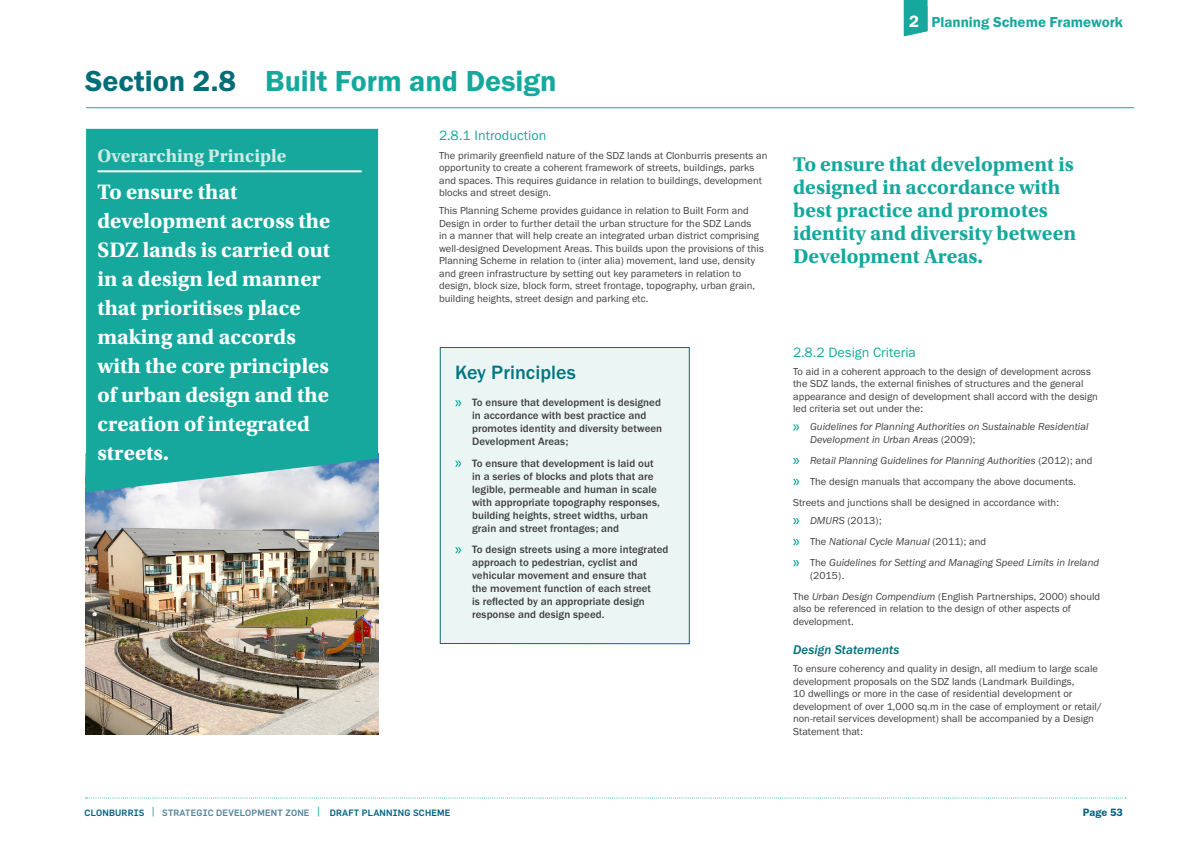
<style>
.page{position:relative;width:1191px;height:842px;background:#fff}
.page>*{position:absolute;margin:0;border:0;box-sizing:border-box;transform-origin:0 0}
._1_1_MAIN{font:30px "Franklin Gothic URW Dem";color:#16a89d}
.Overarchinh_4{font:700 22px/29px "Utopia Std";color:#fff}
.Text_pull_C2{font:700 21px/23px "Utopia Std";color:#16a89d}
.Key_objectives_heade{font:500 20px "Franklin Gothic URW";letter-spacing:.005em;color:#007681}
.overarching{font:700 19px "Utopia Std";color:#cfeae6}
.t1{font:15px "Franklin Gothic URW Dem";color:#16a89d}
._1_2_Sub{font:14px "Franklin Gothic URW Boo";letter-spacing:.005em;color:#16a89d}
.SUB_D{font:13px "Franklin Gothic URW Med Ita";letter-spacing:.005em;color:#006d77}
.Key_Bullets{font:500 11px/13px "Franklin Gothic URW";letter-spacing:.005em;color:#3e3e3f}
.t2{font:11px "Franklin Gothic URW Dem";letter-spacing:-.005em;color:#006282}
._12_pt_type{font:10.5px/12.5px "Franklin Gothic URW Boo";letter-spacing:.005em;color:#3e3e3f}
._12_pt_bullet{font:10.5px/12.5px "Franklin Gothic URW Boo Ita";letter-spacing:.005em;color:#3e3e3f}
._12_pt_bullet-2{font:10.5px "Franklin Gothic URW Boo";letter-spacing:.005em;color:#3e3e3f}
.t3{font:500 9px "Flama";letter-spacing:.02em;color:#006282}
.s1{color:#006d77}
.s2{font-size:17px;color:#fff}
.s3{font-family:"Franklin Gothic URW Boo"}
.s4{font-family:"Franklin Gothic URW Boo Ita"}
.s5{font-size:12.6px;color:#16a89d}
.s6{color:#54849f}
</style>
<div class="page">
<svg style="left:903px;top:0;width:24px;height:36px"></svg>
<svg style="left:86px;top:797px;width:1040px;height:1px"></svg>
<img style="left:86px;top:492px;width:292px;height:242px">
<hr style="left:86px;top:107px;width:1048px;height:1px;background:#16a89d">
<div style="left:86px;top:129px;width:292px;height:363px;background:#16a89d"></div>
<hr style="left:97px;top:170px;width:264px;height:2px;background:#fff">
<svg style="left:793px;top:424px;width:6px;height:6px"></svg>
<svg style="left:793px;top:458px;width:6px;height:6px"></svg>
<svg style="left:793px;top:479px;width:6px;height:6px"></svg>
<svg style="left:793px;top:518px;width:6px;height:6px"></svg>
<svg style="left:793px;top:539px;width:6px;height:6px"></svg>
<svg style="left:793px;top:560px;width:6px;height:6px"></svg>
<div style="left:440px;top:347px;width:249px;height:297px;background:#ebf5f4"></div>
<div style="left:440px;top:347px;width:249px;height:297px;border:1px solid #006d77"></div>
<svg style="left:455px;top:400px;width:6px;height:6px"></svg>
<svg style="left:455px;top:461px;width:6px;height:6px"></svg>
<svg style="left:455px;top:547px;width:6px;height:6px"></svg>
<p class="_1_1_MAIN" style="left:85px;top:62px;width:473px"><span class="s1">Section 2.8</span> Built Form and Design</p>
<p class="overarching" style="left:97px;top:145px;width:190px">Overarching Principle</p>
<p class="Overarchinh_4" style="left:97px;top:178px;width:234px">To ensure that development across the<br>SDZ lands is carried out in a design led manner that prioritises place making and accords with the core principles of urban design and the creation of integrated streets.</p>
<p class="_1_2_Sub" style="left:439px;top:127px;width:109px">2.8.1 Introduction</p>
<p class="_12_pt_type" style="left:439px;top:149px;width:330px">The primarily greenfield nature of the SDZ lands at Clonburris presents an opportunity to create a coherent framework of streets, buildings, parks and spaces. This requires guidance in relation to buildings, development blocks and street design.</p>
<p class="_12_pt_type" style="left:439px;top:204px;width:326px">This Planning Scheme provides guidance in relation to Built Form and Design in order to further detail the urban structure for the SDZ Lands<br>in a manner that will help create an integrated urban district comprising well-designed Development Areas. This builds upon the provisions of this Planning Scheme in relation to (inter alia) movement, land use, density and green infrastructure by setting out key parameters in relation to design, block size, block form, street frontage, topography, urban grain, building heights, street design and parking etc.</p>
<p class="Key_objectives_heade" style="left:455px;top:360px;width:122px">Key Principles</p>
<p class="Key_Bullets" style="left:472px;top:396px;width:192px">To ensure that development is designed in accordance with best practice and promotes identity and diversity between Development Areas;</p>
<p class="Key_Bullets" style="left:472px;top:456px;width:189px">To ensure that development is laid out in a series of blocks and plots that are legible, permeable and human in scale with appropriate topography responses, building heights, street widths, urban grain and street frontages; and</p>
<p class="Key_Bullets" style="left:472px;top:543px;width:198px">To design streets using a more integrated approach to pedestrian, cyclist and vehicular movement and ensure that<br>the movement function of each street<br>is reflected by an appropriate design response and design speed.</p>
<h3 class="t1" style="left:909px;top:13px;width:215px"><span class="s2">2</span> Planning Scheme Framework</h3>
<p class="Text_pull_C2" style="left:793px;top:153px;width:284px">To ensure that development is designed in accordance with best practice and promotes identity and diversity between<br>Development Areas.</p>
<p class="_1_2_Sub" style="left:793px;top:343px;width:124px">2.8.2 Design Criteria</p>
<p class="_12_pt_type" style="left:793px;top:365px;width:306px">To aid in a coherent approach to the design of development across the SDZ lands, the external finishes of structures and the general appearance and design of development shall accord with the design led criteria set out under the:</p>
<p class="_12_pt_bullet" style="left:810px;top:420px;width:280px">Guidelines for Planning Authorities on Sustainable Residential<br>Development in Urban Areas <span class="s3">(2009);</span></p>
<p class="_12_pt_bullet" style="left:810px;top:454px;width:284px">Retail Planning Guidelines for Planning Authorities <span class="s3">(2012); and</span></p>
<p class="_12_pt_bullet-2" style="left:810px;top:475px;width:268px">The design manuals that accompany the above documents.</p>
<p class="_12_pt_type" style="left:793px;top:496px;width:268px">Streets and junctions shall be designed in accordance with:</p>
<p class="_12_pt_bullet-2" style="left:810px;top:514px;width:73px"><span class="s4">DMURS</span> (2013);</p>
<p class="_12_pt_bullet" style="left:810px;top:535px;width:178px"><span class="s3">The</span> National Cycle Manual <span class="s3">(2011); and</span></p>
<p class="_12_pt_bullet" style="left:810px;top:556px;width:290px"><span class="s3">The</span> Guidelines for Setting and Managing Speed Limits in Ireland <span class="s3">(2015).</span></p>
<p class="_12_pt_type" style="left:793px;top:590px;width:309px">The <span class="s4">Urban Design Compendium</span> (English Partnerships, 2000) should also be referenced in relation to the design of other aspects of development.</p>
<p class="SUB_D" style="left:793px;top:642px;width:108px">Design Statements</p>
<p class="_12_pt_type" style="left:793px;top:662px;width:310px">To ensure coherency and quality in design, all medium to large scale development proposals on the SDZ lands (Landmark Buildings,<br>10 dwellings or more in the case of residential development or development of over 1,000 sq.m in the case of employment or retail/ non-retail services development) shall be accompanied by a Design Statement that:</p>
<p class="t3" style="left:85px;top:807px;width:367px">CLONBURRIS <span class="s5">|</span> <span class="s6">STRATEGIC DEVELOPMENT ZONE</span> <span class="s5">|</span> DRAFT PLANNING SCHEME</p>
<p class="t2" style="left:1083px;top:806px;width:41px">Page 53</p>
</div>
